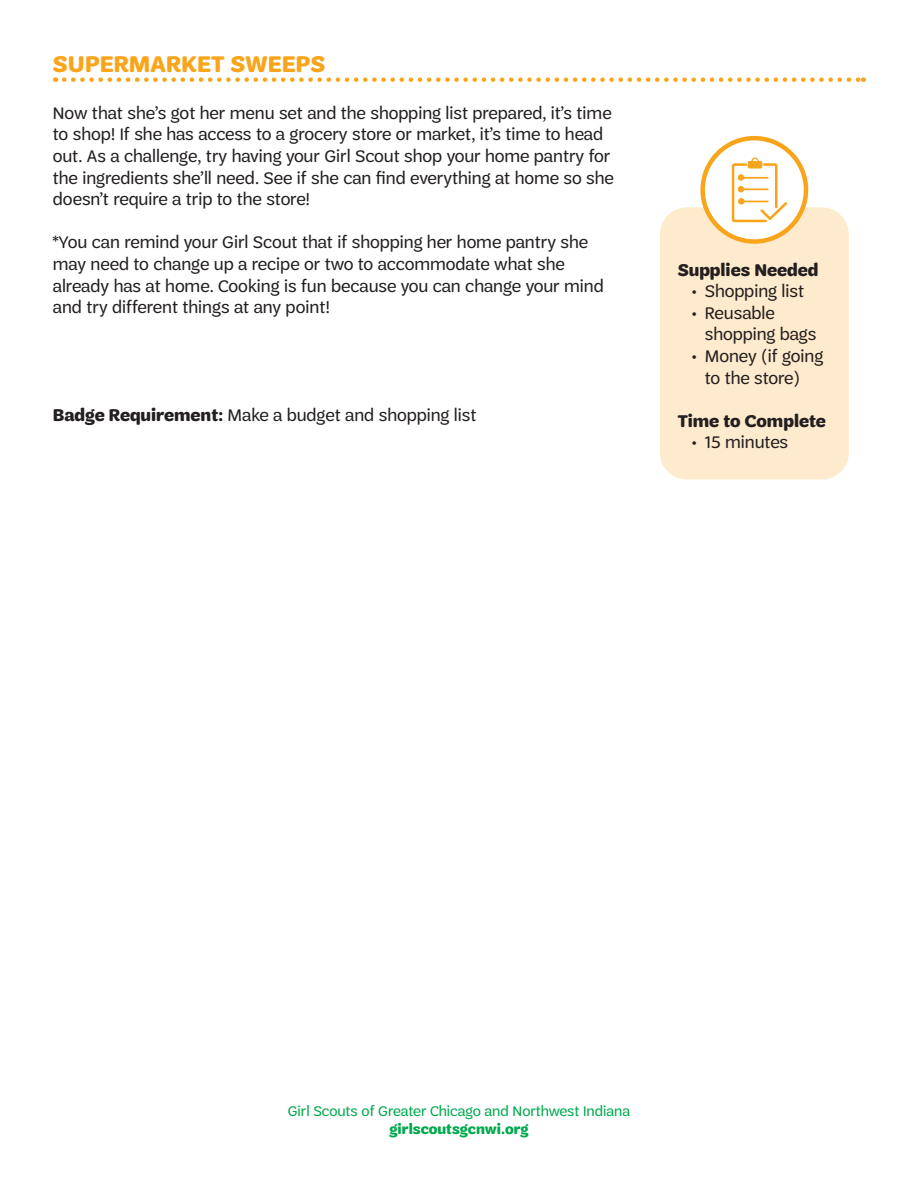
<style>
.page{position:relative;width:918px;height:1188px;background:#fff}
.page>*{position:absolute;margin:0;border:0;box-sizing:border-box;transform-origin:0 0}
.t1{font:700 24px "Trefoil Sans";letter-spacing:.01em;color:#f9a51b}
.Body{font:18px/21.6px "Trefoil Sans";color:#231f20}
.t2{font:700 18px "Trefoil Sans";color:#231f20}
.t3{font:15px "Trefoil Sans";color:#00a94e}
.t4{font:700 15px "Trefoil Sans";color:#00a94e}
.s1{font-weight:700}
</style>
<div class="page">
<svg style="left:64px;top:77px;width:800px;height:5px"></svg>
<div style="left:660px;top:207px;width:189px;height:273px;background:#feeacc;border-radius:27px"></div>
<svg style="left:703px;top:138px;width:103px;height:104px"></svg>
<div style="left:700px;top:136px;width:108px;height:108px;border:4px solid #f9a51b;border-radius:50%"></div>
<svg style="left:732px;top:157px;width:55px;height:65px"></svg>
<p class="t1" style="left:53px;top:51px;width:274px">SUPERMARKET SWEEPS</p>
<p class="Body" style="left:53px;top:102px;width:562px">Now that she’s got her menu set and the shopping list prepared, it’s time to shop! If she has access to a grocery store or market, it’s time to head out. As a challenge, try having your Girl Scout shop your home pantry for the ingredients she’ll need. See if she can find everything at home so she doesn’t require a trip to the store!</p>
<p class="Body" style="left:53px;top:232px;width:553px">*You can remind your Girl Scout that if shopping her home pantry she may need to change up a recipe or two to accommodate what she already has at home. Cooking is fun because you can change your mind and try different things at any point!</p>
<p class="Body" style="left:53px;top:404px;width:425px"><span class="s1">Badge Requirement:</span> Make a budget and shopping list</p>
<p class="t2" style="left:678px;top:260px;width:142px">Supplies Needed</p>
<p class="Body" style="left:691px;top:281px;width:114px">• Shopping list</p>
<p class="Body" style="left:705px;top:302px;width:113px;text-indent:-14px">• Reusable shopping bags</p>
<p class="Body" style="left:691px;top:345px;width:134px;text-align:center">• Money (if going to the store)</p>
<p class="t2" style="left:678px;top:411px;width:149px">Time to Complete</p>
<p class="Body" style="left:691px;top:432px;width:98px">• 15 minutes</p>
<p class="t3" style="left:288px;top:1103px;width:344px">Girl Scouts of Greater Chicago and Northwest Indiana</p>
<p class="t4" style="left:390px;top:1121px;width:140px">girlscoutsgcnwi.org</p>
</div>
